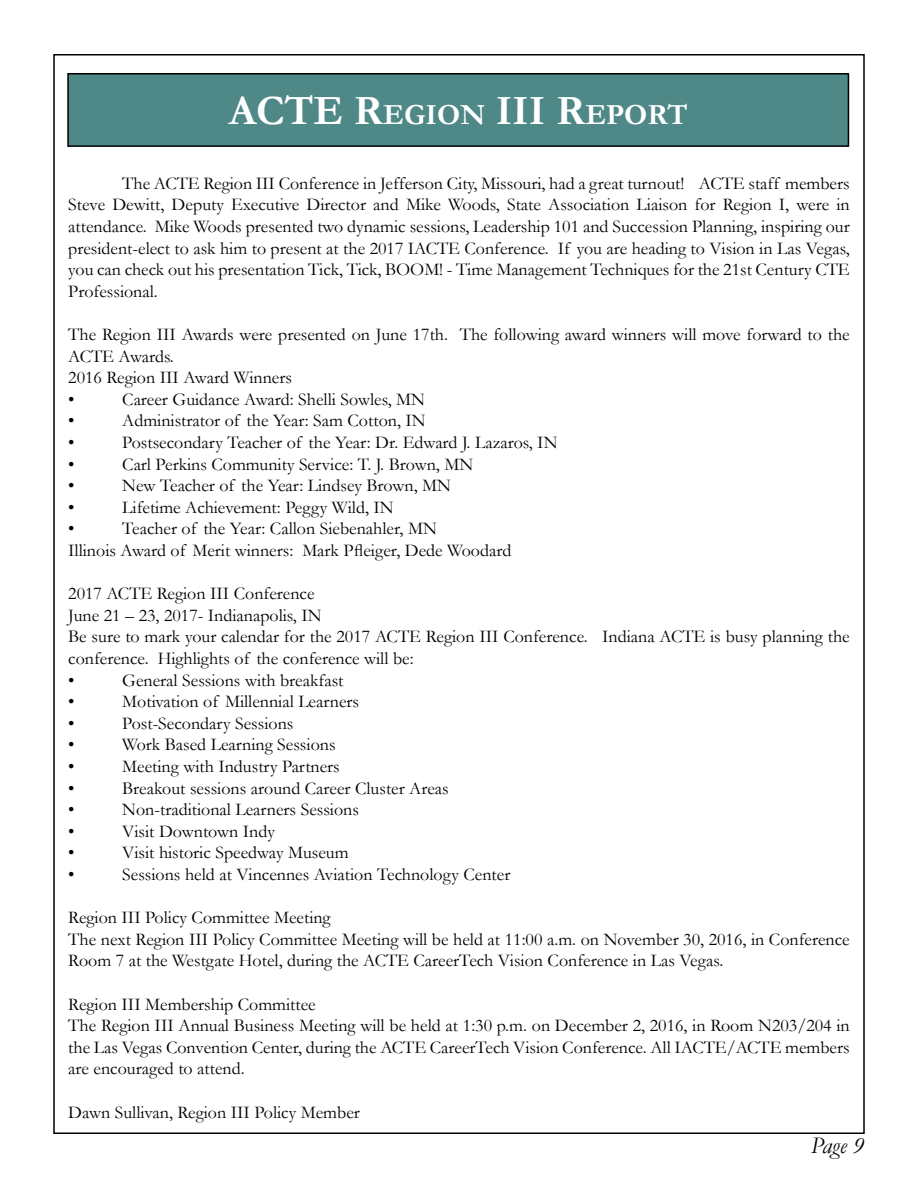
<style>
.page{position:relative;width:918px;height:1188px;background:#fff}
.page>*{position:absolute;margin:0;border:0;box-sizing:border-box;transform-origin:0 0}
.t1{font:700 29.4px "Garamond";color:#fff}
.t2{font:italic 24px "Garamond";color:#000}
.t3{font:18px/21.6px "Garamond";color:#000}
.s1{font-size:42px}
</style>
<div class="page">
<div style="left:68px;top:74px;width:780px;height:72px;background:#4e8887"></div>
<div style="left:67px;top:73px;width:782px;height:74px;border:2px solid #000"></div>
<h1 class="t1" style="left:229px;top:94px;width:460px"><span class="s1">ACTE R</span>EGION <span class="s1">III R</span>EPORT</h1>
<p class="t3" style="left:68px;top:172px;width:783px;text-align:justify;text-indent:54px">The ACTE Region III Conference in Jefferson City, Missouri, had a great turnout! ACTE staff members Steve Dewitt, Deputy Executive Director and Mike Woods, State Association Liaison for Region I, were in attendance. Mike Woods presented two dynamic sessions, Leadership 101 and Succession Planning, inspiring our president-elect to ask him to present at the 2017 IACTE Conference. If you are heading to Vision in Las Vegas, you can check out his presentation Tick, Tick, BOOM! - Time Management Techniques for the 21st Century CTE Professional.</p>
<p class="t3" style="left:68px;top:323px;width:783px">The Region III Awards were presented on June 17th. The following award winners will move forward to the ACTE Awards.<br>2016 Region III Award Winners<br>•</p>
<p class="t3" style="left:122px;top:388px;width:304px">Career Guidance Award: Shelli Sowles, MN</p>
<p class="t3" style="left:68px;top:409px;width:8px">•</p>
<p class="t3" style="left:122px;top:409px;width:305px">Administrator of the Year: Sam Cotton, IN</p>
<p class="t3" style="left:68px;top:431px;width:8px">•</p>
<p class="t3" style="left:122px;top:431px;width:437px">Postsecondary Teacher of the Year: Dr. Edward J. Lazaros, IN</p>
<p class="t3" style="left:68px;top:453px;width:8px">•</p>
<p class="t3" style="left:122px;top:453px;width:353px">Carl Perkins Community Service: T. J. Brown, MN</p>
<p class="t3" style="left:68px;top:474px;width:8px">•</p>
<p class="t3" style="left:122px;top:474px;width:330px">New Teacher of the Year: Lindsey Brown, MN</p>
<p class="t3" style="left:68px;top:496px;width:8px">•</p>
<p class="t3" style="left:122px;top:496px;width:273px">Lifetime Achievement: Peggy Wild, IN</p>
<p class="t3" style="left:68px;top:517px;width:8px">•</p>
<p class="t3" style="left:68px;top:517px;width:445px;text-indent:54px">Teacher of the Year: Callon Siebenahler, MN<br>Illinois Award of Merit winners: Mark Pfleiger, Dede Woodard</p>
<p class="t3" style="left:68px;top:582px;width:783px">2017 ACTE Region III Conference<br>June 21 – 23, 2017- Indianapolis, IN<br>Be sure to mark your calendar for the 2017 ACTE Region III Conference. Indiana ACTE is busy planning the conference. Highlights of the conference will be:<br>•</p>
<p class="t3" style="left:122px;top:669px;width:223px">General Sessions with breakfast</p>
<p class="t3" style="left:68px;top:690px;width:8px">•</p>
<p class="t3" style="left:122px;top:690px;width:238px">Motivation of Millennial Learners</p>
<p class="t3" style="left:68px;top:712px;width:8px">•</p>
<p class="t3" style="left:122px;top:712px;width:173px">Post-Secondary Sessions</p>
<p class="t3" style="left:68px;top:733px;width:8px">•</p>
<p class="t3" style="left:122px;top:733px;width:215px">Work Based Learning Sessions</p>
<p class="t3" style="left:68px;top:755px;width:8px">•</p>
<p class="t3" style="left:122px;top:755px;width:219px">Meeting with Industry Partners</p>
<p class="t3" style="left:68px;top:777px;width:8px">•</p>
<p class="t3" style="left:122px;top:777px;width:328px">Breakout sessions around Career Cluster Areas</p>
<p class="t3" style="left:68px;top:798px;width:8px">•</p>
<p class="t3" style="left:122px;top:798px;width:238px">Non-traditional Learners Sessions</p>
<p class="t3" style="left:68px;top:820px;width:8px">•</p>
<p class="t3" style="left:122px;top:820px;width:154px">Visit Downtown Indy</p>
<p class="t3" style="left:68px;top:841px;width:8px">•</p>
<p class="t3" style="left:122px;top:841px;width:228px">Visit historic Speedway Museum</p>
<p class="t3" style="left:68px;top:863px;width:8px">•</p>
<p class="t3" style="left:122px;top:863px;width:390px">Sessions held at Vincennes Aviation Technology Center</p>
<p class="t3" style="left:68px;top:906px;width:783px">Region III Policy Committee Meeting<br>The next Region III Policy Committee Meeting will be held at 11:00 a.m. on November 30, 2016, in Conference<br>Room 7 at the Westgate Hotel, during the ACTE CareerTech Vision Conference in Las Vegas.</p>
<p class="t3" style="left:68px;top:993px;width:783px">Region III Membership Committee<br>The Region III Annual Business Meeting will be held at 1:30 p.m. on December 2, 2016, in Room N203/204 in the Las Vegas Convention Center, during the ACTE CareerTech Vision Conference. All IACTE/ACTE members are encouraged to attend.</p>
<p class="t3" style="left:68px;top:1101px;width:293px">Dawn Sullivan, Region III Policy Member</p>
<h2 class="t2" style="left:811px;top:1129px;width:55px">Page 9</h2>
</div>
